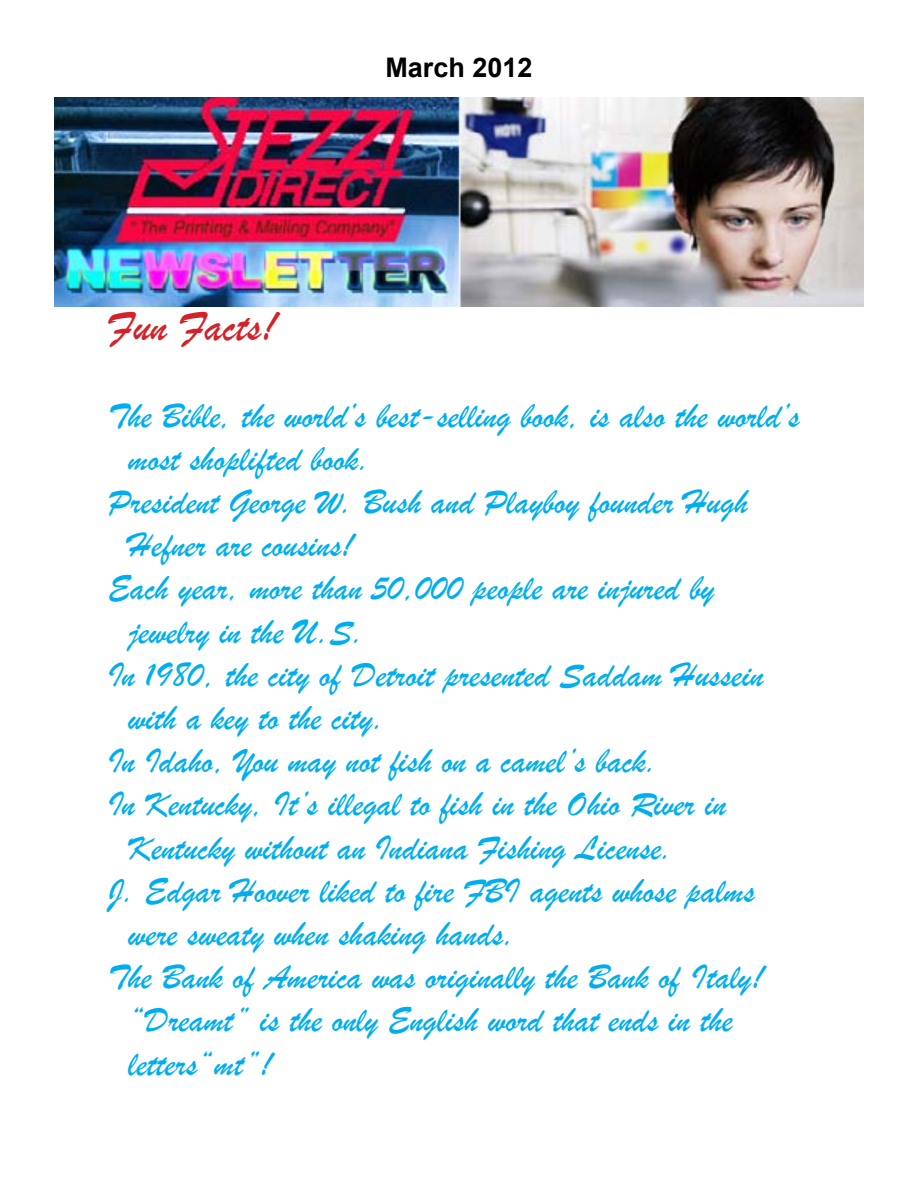
<style>
.page{position:relative;width:918px;height:1188px;background:#fff}
.page>*{position:absolute;margin:0;border:0;box-sizing:border-box;transform-origin:0 0}
.t1{font:45px "Brush Script";color:#d2232a}
.t2{font:36px "Brush Script";color:#00aeef}
.t3{font:700 27px "Arial";color:#000}
</style>
<div class="page">
<img style="left:54px;top:97px;width:810px;height:210px">
<p class="t1" style="left:108px;top:299px;width:170px">Fun Facts!</p>
<p class="t3" style="left:385px;top:49px;width:149px">March 2012</p>
<p class="t2" style="left:108px;top:394px;width:693px">The Bible, the world’s best-selling book, is also the world’s</p>
<p class="t2" style="left:128px;top:437px;width:243px">most shoplifted book.</p>
<p class="t2" style="left:108px;top:480px;width:641px">President George W. Bush and Playboy founder Hugh</p>
<p class="t2" style="left:128px;top:523px;width:227px">Hefner are cousins!</p>
<p class="t2" style="left:108px;top:566px;width:608px">Each year, more than 50,000 people are injured by</p>
<p class="t2" style="left:128px;top:610px;width:237px">jewelry in the U.S.</p>
<p class="t2" style="left:108px;top:653px;width:657px">In 1980, the city of Detroit presented Saddam Hussein</p>
<p class="t2" style="left:128px;top:696px;width:258px">with a key to the city.</p>
<p class="t2" style="left:108px;top:739px;width:551px">In Idaho, You may not fish on a camel’s back.</p>
<p class="t2" style="left:108px;top:782px;width:620px">In Kentucky, It’s illegal to fish in the Ohio River in</p>
<p class="t2" style="left:128px;top:826px;width:546px">Kentucky without an Indiana Fishing License.</p>
<p class="t2" style="left:108px;top:869px;width:649px">J. Edgar Hoover liked to fire FBI agents whose palms</p>
<p class="t2" style="left:128px;top:912px;width:389px">were sweaty when shaking hands.</p>
<p class="t2" style="left:108px;top:955px;width:657px">The Bank of America was originally the Bank of Italy!</p>
<p class="t2" style="left:128px;top:998px;width:606px">“Dreamt” is the only English word that ends in the</p>
<p class="t2" style="left:128px;top:1042px;width:146px">letters“mt”!</p>
</div>
